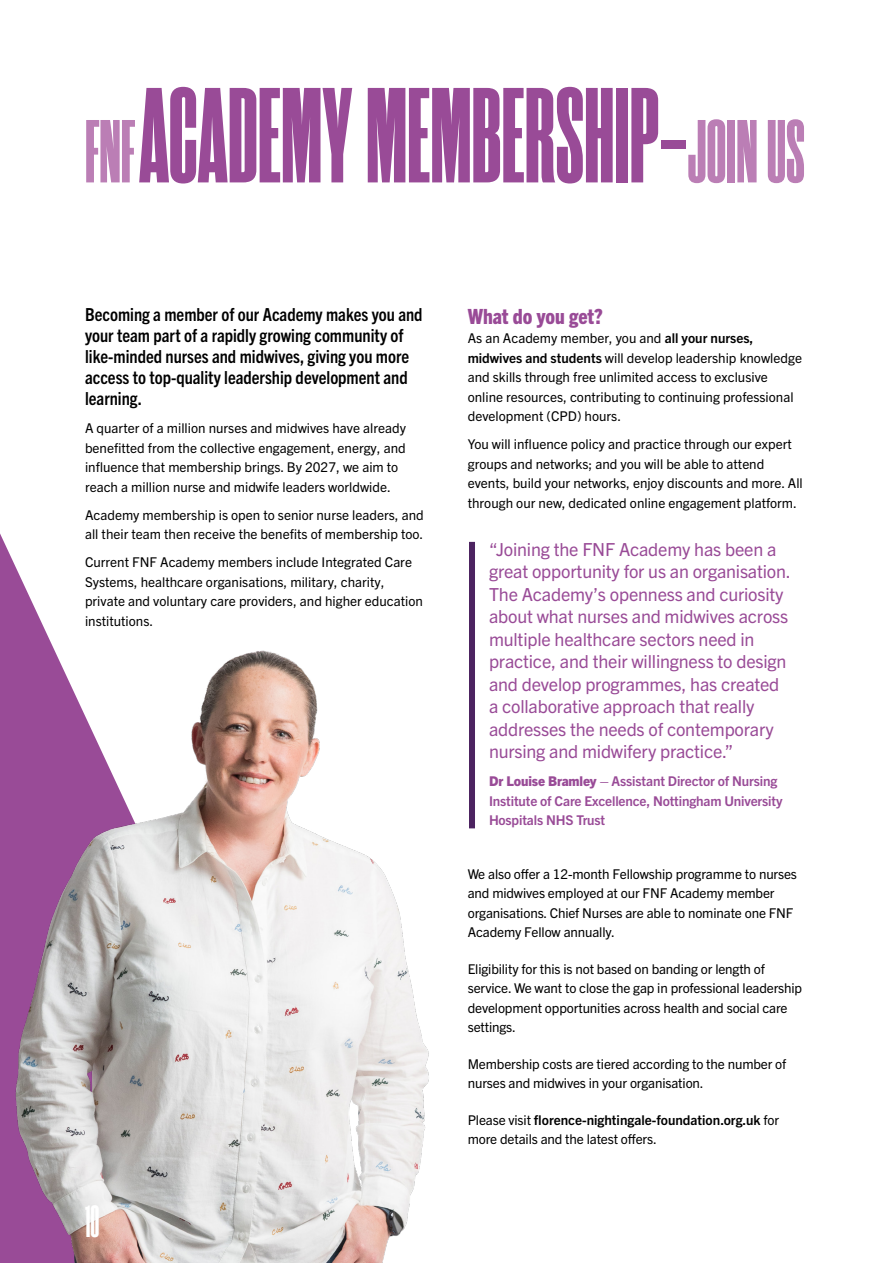
<style>
.page{position:relative;width:893px;height:1263px;background:#fff}
.page>*{position:absolute;margin:0;border:0;box-sizing:border-box;transform-origin:0 0}
.t1{font:800 135px "Rama Gothic C";color:#994b97}
.t2{font:800 45px "Rama Gothic C";color:#fff}
.t3{font:800 condensed 21px "Trade Gothic Next LT Pro";color:#994b97}
.t4{font:18px/22.5px "Trade Gothic Next LT Pro";letter-spacing:-.01em;color:#994b97}
.t5{font:700 condensed 18px/21px "Trade Gothic Next LT Pro";color:#000}
.t6{font:13.5px/19.5px "Trade Gothic Next LT Pro";color:#000}
.t7{font:700 13.5px/19.5px "Trade Gothic Next LT Pro";letter-spacing:-.01em;color:#994b97}
.s1{font-size:89.25px;color:#bb7eb5}
.s2{font-weight:700}
.s3{font-weight:800}
</style>
<div class="page">
<div style="left:469px;top:542px;width:6px;height:286px;background:#4c2360"></div>
<img style="left:0;top:573px;width:475px;height:690px">
<h1 class="t1" style="left:85px;top:74px;width:721px"><span class="s1">FNF</span>ACADEMY MEMBERSHIP-<span class="s1">JOIN US</span></h1>
<h3 class="t5" style="left:85px;top:303px;width:339px">Becoming a member of our Academy makes you and your team part of a rapidly growing community of like-minded nurses and midwives, giving you more access to top-quality leadership development and learning.</h3>
<p class="t6" style="left:85px;top:418px;width:322px">A quarter of a million nurses and midwives have already benefitted from the collective engagement, energy, and influence that membership brings. By 2027, we aim to reach a million nurse and midwife leaders worldwide.</p>
<p class="t6" style="left:85px;top:504px;width:340px">Academy membership is open to senior nurse leaders, and all their team then receive the benefits of membership too.</p>
<p class="t6" style="left:85px;top:552px;width:339px">Current FNF Academy members include Integrated Care Systems, healthcare organisations, military, charity, private and voluntary care providers, and higher education institutions.</p>
<h2 class="t2" style="left:85px;top:1200px;width:16px">10</h2>
<h3 class="t3" style="left:468px;top:302px;width:137px">What do you get?</h3>
<p class="t6" style="left:468px;top:328px;width:336px">As an Academy member, you and <span class="s2">all your nurses, midwives and students</span> will develop leadership knowledge and skills through free unlimited access to exclusive online resources, contributing to continuing professional development (CPD) hours.</p>
<p class="t6" style="left:468px;top:434px;width:336px">You will influence policy and practice through our expert groups and networks; and you will be able to attend events, build your networks, enjoy discounts and more. All through our new, dedicated online engagement platform.</p>
<p class="t4" style="left:489px;top:537px;width:303px">“Joining the FNF Academy has been a great opportunity for us an organisation.<br>The Academy’s openness and curiosity about what nurses and midwives across multiple healthcare sectors need in practice, and their willingness to design and develop programmes, has created a collaborative approach that really addresses the needs of contemporary nursing and midwifery practice.”</p>
<p class="t7" style="left:489px;top:771px;width:295px"><span class="s3">Dr Louise Bramley</span> – Assistant Director of Nursing<br>Institute of Care Excellence, Nottingham University<br>Hospitals NHS Trust</p>
<p class="t6" style="left:468px;top:863px;width:331px">We also offer a 12-month Fellowship programme to nurses and midwives employed at our FNF Academy member organisations. Chief Nurses are able to nominate one FNF Academy Fellow annually.</p>
<p class="t6" style="left:468px;top:958px;width:336px">Eligibility for this is not based on banding or length of service. We want to close the gap in professional leadership development opportunities across health and social care settings.</p>
<p class="t6" style="left:468px;top:1053px;width:320px">Membership costs are tiered according to the number of nurses and midwives in your organisation.</p>
<p class="t6" style="left:468px;top:1109px;width:313px">Please visit <span class="s2">florence-nightingale-foundation.org.uk</span> for more details and the latest offers.</p>
</div>
